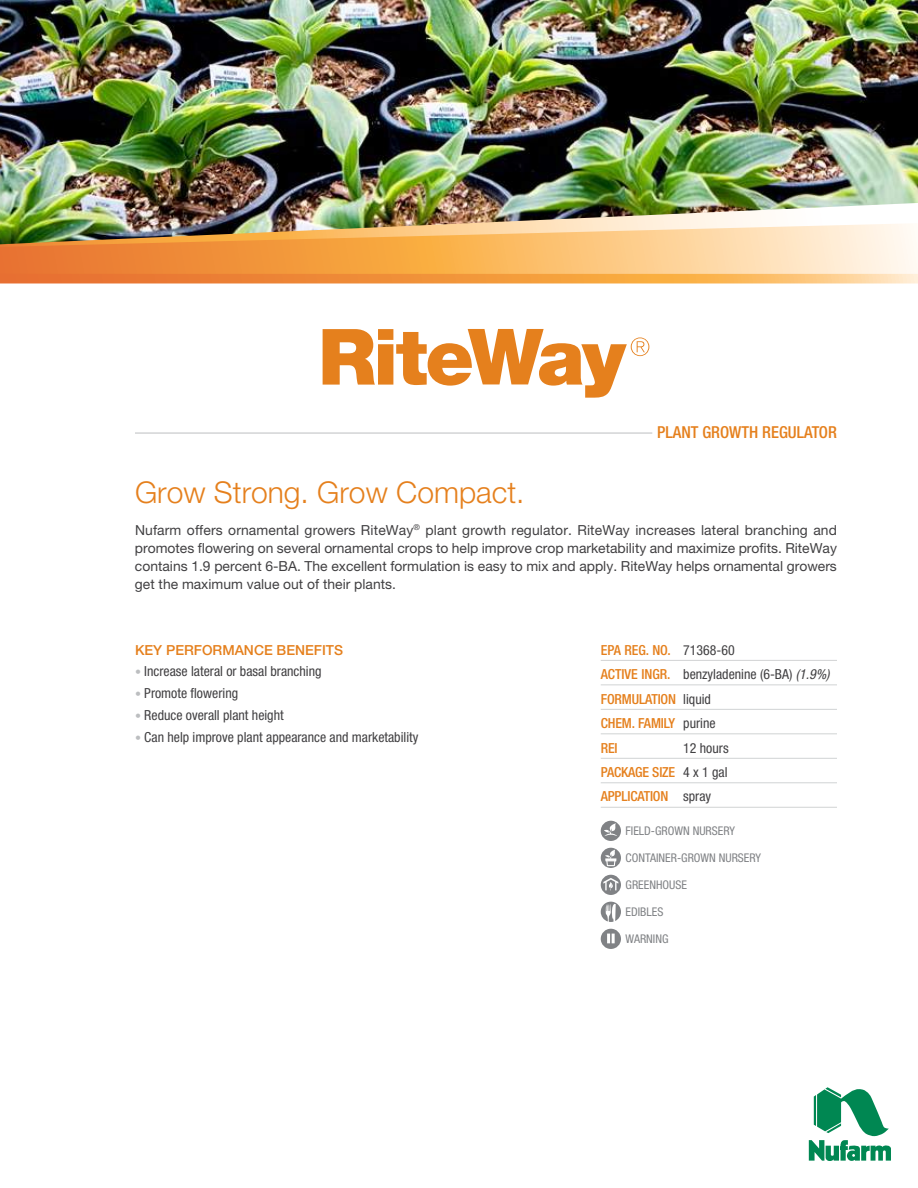
<style>
.page{position:relative;width:918px;height:1188px;background:#fff}
.page>*{position:absolute;margin:0;border:0;box-sizing:border-box;transform-origin:0 0}
.t1{font:300 30px "Helvetica Neue";color:#e5801d}
.t2{font:500 condensed 16.5px "Helvetica Neue";color:#e5801d}
.t3{font:13.8px/18px "Helvetica Neue";color:#414042;text-align:justify}
.t4{font:500 condensed 13.8px/24.5px "Helvetica Neue";letter-spacing:-.01em;color:#e5801d}
.t5{font:condensed 13.8px "Helvetica Neue";color:#414042}
.t6{font:500 13.8px "Helvetica Neue";color:#e5801d}
.t7{font:condensed 12px "Helvetica Neue";color:#808285}
.s1{font-size:12px;color:#bcbec0}
.s2{font-weight:400;color:#414042}
.s3{font-weight:400;font-style:italic;color:#414042}
</style>
<div class="page">
<img style="left:0;top:0;width:918px;height:203px">
<svg style="left:809px;top:1087px;width:82px;height:74px"></svg>
<svg style="left:323px;top:329px;width:326px;height:69px"></svg>
<hr style="left:601px;top:660px;width:236px;height:1px;background:#d1d3d4">
<hr style="left:601px;top:684px;width:236px;height:1px;background:#d1d3d4">
<hr style="left:601px;top:709px;width:236px;height:1px;background:#d1d3d4">
<hr style="left:601px;top:733px;width:236px;height:1px;background:#d1d3d4">
<hr style="left:601px;top:758px;width:236px;height:1px;background:#d1d3d4">
<hr style="left:601px;top:782px;width:236px;height:1px;background:#d1d3d4">
<hr style="left:601px;top:807px;width:236px;height:1px;background:#d1d3d4">
<svg style="left:601px;top:821px;width:20px;height:20px"></svg>
<svg style="left:601px;top:848px;width:20px;height:20px"></svg>
<svg style="left:601px;top:875px;width:20px;height:20px"></svg>
<svg style="left:601px;top:902px;width:20px;height:20px"></svg>
<svg style="left:601px;top:929px;width:20px;height:20px"></svg>
<hr style="left:135px;top:433px;width:517px;height:1px;background:#bcbec0">
<img style="left:0;top:203px;width:914px;height:20px">
<svg style="left:0;top:274px;width:918px;height:10px;background:#f3a053"></svg>
<svg style="left:0;top:223px;width:918px;height:51px;background:#e8b576"></svg>
<p class="t2" style="left:657px;top:423px;width:180px">PLANT GROWTH REGULATOR</p>
<h1 class="t1" style="left:135px;top:474px;width:391px">Grow Strong. Grow Compact.</h1>
<p class="t3" style="left:135px;top:521px;width:704px">Nufarm offers ornamental growers RiteWay<sup>®</sup> plant growth regulator. RiteWay increases lateral branching and promotes flowering on several ornamental crops to help improve crop marketability and maximize profits. RiteWay contains 1.9 percent 6-BA. The excellent formulation is easy to mix and apply. RiteWay helps ornamental growers get the maximum value out of their plants.</p>
<p class="t6" style="left:135px;top:641px;width:210px">KEY PERFORMANCE BENEFITS</p>
<p class="t5" style="left:135px;top:664px;width:188px"><span class="s1">•</span> Increase lateral or basal branching</p>
<p class="t5" style="left:135px;top:685px;width:105px"><span class="s1">•</span> Promote flowering</p>
<p class="t5" style="left:135px;top:707px;width:150px"><span class="s1">•</span> Reduce overall plant height</p>
<p class="t5" style="left:135px;top:729px;width:285px"><span class="s1">•</span> Can help improve plant appearance and marketability</p>
<p class="t4" style="left:601px;top:637px;width:230px">EPA REG. NO. <span class="s2">71368-60<br></span>ACTIVE INGR. <span class="s2">benzyladenine (6-BA)</span> <span class="s3">(1.9%)<br></span>FORMULATION <span class="s2">liquid<br></span>CHEM. FAMILY <span class="s2">purine<br></span>REI</p>
<p class="t4" style="left:601px;top:735px;width:129px;text-align:justify;text-indent:83px"><span class="s2">12 hours </span>PACKAGE SIZE <span class="s2">4 x 1 gal </span>APPLICATIO N <span class="s2">spray</span></p>
<p class="t7" style="left:626px;top:824px;width:111px">FIELD-GROWN NURSERY</p>
<p class="t7" style="left:626px;top:851px;width:137px">CONTAINER-GROWN NURSERY</p>
<p class="t7" style="left:626px;top:878px;width:63px">GREENHOUSE</p>
<p class="t7" style="left:626px;top:905px;width:39px">EDIBLES</p>
<p class="t7" style="left:626px;top:932px;width:8px">warning</p>
</div>
